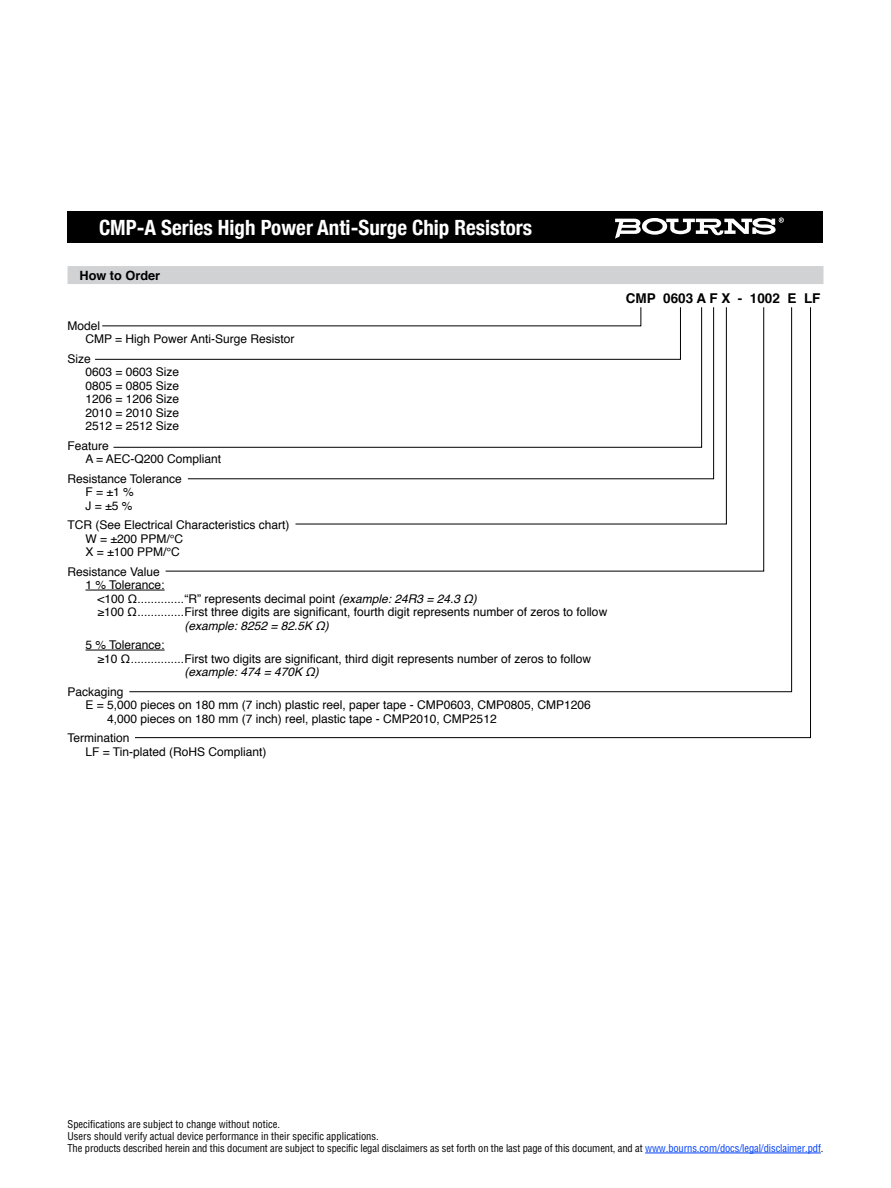
<style>
.page{position:relative;width:891px;height:1188px;background:#fff}
.page>*{position:absolute;margin:0;border:0;box-sizing:border-box;transform-origin:0 0}
.t1{font:700 condensed 21px "Helvetica Neue";color:#fff}
.t2{font:700 13.5px "Helvetica";color:#000}
.t3{font:700 12.75px "Helvetica";color:#000}
.t4{font:12px/13.5px "Helvetica";color:#000}
.t5{font:italic 12px "Helvetica";color:#000}
.t6{font:condensed 10.5px/12px "Helvetica";letter-spacing:-.01em;color:#000}
.s1{font-style:italic}
.s2{color:#0040f9}
</style>
<div class="page">
<hr style="left:86px;top:590px;width:79px;height:1px;background:#000">
<hr style="left:86px;top:650px;width:79px;height:1px;background:#000">
<div style="left:68px;top:266px;width:756px;height:18px;background:#d1d2d4"></div>
<svg style="left:134px;top:307px;width:677px;height:431px"></svg>
<hr style="left:645px;top:1153px;width:176px;height:1px;background:#0040f9">
<div style="left:68px;top:212px;width:756px;height:31px;background:#000"></div>
<svg style="left:615px;top:218px;width:169px;height:21px"></svg>
<h1 class="t1" style="left:99px;top:210px;width:435px">CMP-A Series High Power Anti-Surge Chip Resistors</h1>
<p class="t3" style="left:80px;top:265px;width:82px">How to Order</p>
<p class="t4" style="left:86px;top:319px;width:210px;text-indent:-18px">Model<br>CMP = High Power Anti-Surge Resistor</p>
<p class="t4" style="left:86px;top:352px;width:95px;text-indent:-18px">Size<br>0603 = 0603 Size<br>0805 = 0805 Size<br>1206 = 1206 Size<br>2010 = 2010 Size<br>2512 = 2512 Size</p>
<p class="t4" style="left:86px;top:439px;width:137px;text-indent:-18px">Feature<br>A = AEC-Q200 Compliant</p>
<p class="t4" style="left:86px;top:472px;width:98px;text-indent:-18px">Resistance Tolerance<br>F = ±1 %<br>J = ±5 %</p>
<p class="t4" style="left:86px;top:519px;width:206px;text-indent:-18px">TCR (See Electrical Characteristics chart)<br>W = ±200 PPM/°C<br>X = ±100 PPM/°C</p>
<p class="t4" style="left:68px;top:565px;width:94px">Resistance Value</p>
<p class="t4" style="left:86px;top:579px;width:81px">1 % Tolerance:</p>
<p class="t4" style="left:98px;top:592px;width:381px">&lt;100 Ω..............“R” represents decimal point <span class="s1">(example: 24R3 = 24.3 Ω)</span></p>
<p class="t4" style="left:98px;top:606px;width:511px">≥100 Ω..............First three digits are significant, fourth digit represents number of zeros to follow</p>
<p class="t5" style="left:184px;top:616px;width:146px">(example: 8252 = 82.5K Ω)</p>
<p class="t4" style="left:98px;top:639px;width:495px;text-indent:-12px">5 % Tolerance:<br>≥10 Ω................First two digits are significant, third digit represents number of zeros to follow</p>
<p class="t5" style="left:184px;top:662px;width:136px">(example: 474 = 470K Ω)</p>
<p class="t4" style="left:68px;top:685px;width:58px">Packaging</p>
<p class="t4" style="left:86px;top:699px;width:507px">E = 5,000 pieces on 180 mm (7 inch) plastic reel, paper tape - CMP0603, CMP0805, CMP1206</p>
<p class="t4" style="left:107px;top:712px;width:391px">4,000 pieces on 180 mm (7 inch) reel, plastic tape - CMP2010, CMP2512</p>
<p class="t4" style="left:85px;top:732px;width:183px;text-indent:-18px">Termination<br>LF = Tin-plated (RoHS Compliant)</p>
<p class="t2" style="left:626px;top:287px;width:196px">CMP 0603 A F X - 1002 E LF</p>
<p class="t6" style="left:68px;top:1118px;width:757px">Specifications are subject to change without notice.<br>Users should verify actual device performance in their specific applications.<br>The products described herein and this document are subject to specific legal disclaimers as set forth on the last page of this document, and at <span class="s2">www.bourns.com/docs/legal/disclaimer.pdf</span>.</p>
</div>
